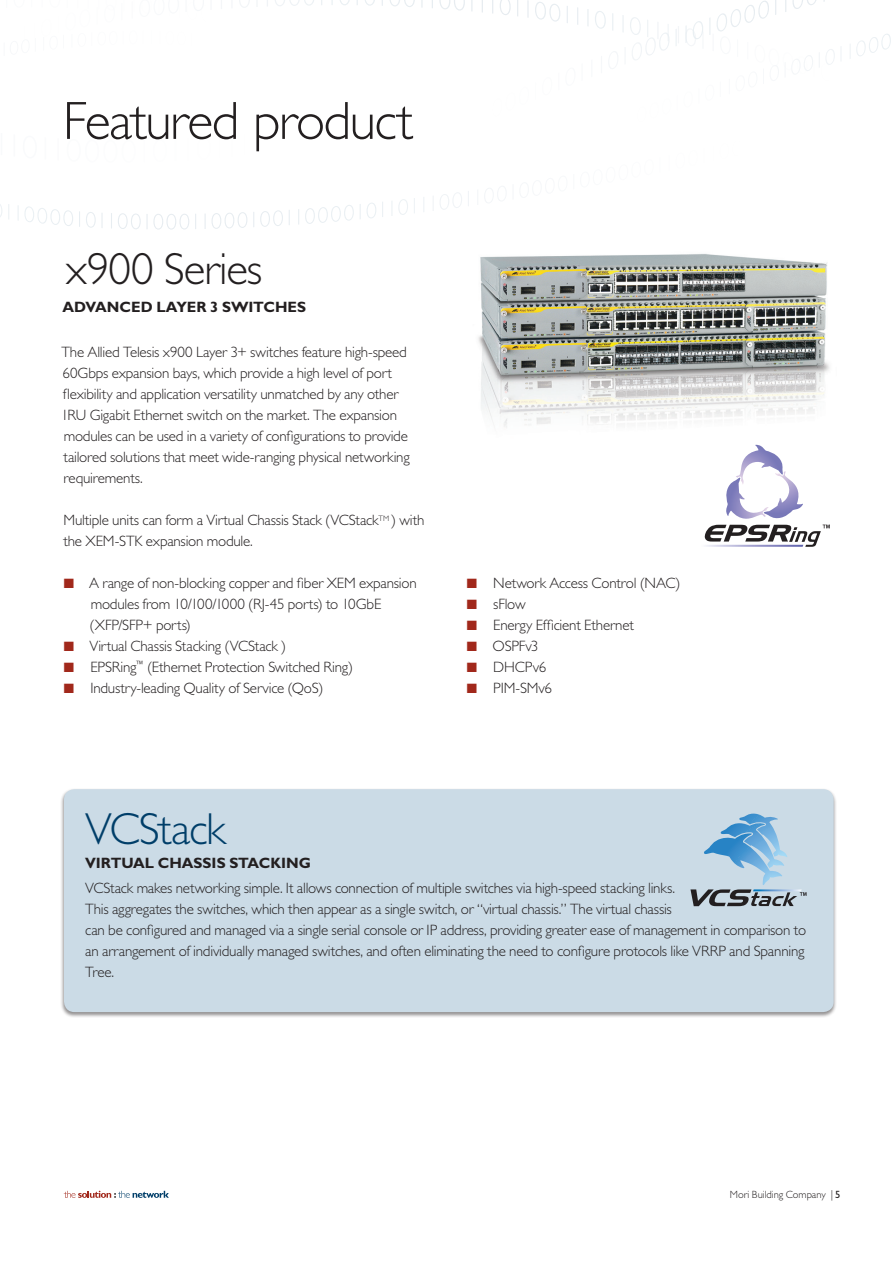
<style>
.page{position:relative;width:893px;height:1263px;background:#fff}
.page>*{position:absolute;margin:0;border:0;box-sizing:border-box;transform-origin:0 0}
.t1{font:300 54px "Gill Sans Std";letter-spacing:-.03em;color:#231f20}
.t2{font:300 45px "Gill Sans Std";letter-spacing:-.025em;color:#231f20}
.t3{font:300 45px "Gill Sans Std";letter-spacing:-.03em;color:#003e69}
.t4{font:300 15px/21px "Gill Sans Std";letter-spacing:-.015em;color:#231f20}
.t5{font:700 15px "Gill Sans Std";letter-spacing:-.005em;color:#231f20}
.t6{font:300 10.5px "Gill Sans Std";letter-spacing:-.005em;color:#231f20}
.s1{color:#a1281b}
.s2{font-weight:400}
</style>
<div class="page">
<svg style="left:64px;top:1191px;width:105px;height:7px"></svg>
<svg style="left:239px;top:0;width:176px;height:8px"></svg>
<svg style="left:717px;top:0;width:174px;height:74px"></svg>
<img style="left:478px;top:254px;width:352px;height:191px">
<svg style="left:704px;top:445px;width:126px;height:102px"></svg>
<div style="left:61px;top:788px;width:776px;height:230px;background:#231f20;opacity:.5"></div>
<div style="left:64px;top:789px;width:770px;height:223px;background:#cbdbe6;border-radius:11px"></div>
<svg style="left:690px;top:814px;width:116px;height:92px"></svg>
<h1 class="t1" style="left:63px;top:90px;width:352px">Featured product</h1>
<h2 class="t2" style="left:65px;top:243px;width:199px">x900 Series</h2>
<p class="t5" style="left:62px;top:298px;width:245px">ADVANCED LAYER 3 SWITCHES</p>
<p class="t4" style="left:61px;top:342px;width:350px">The Allied Telesis x900 Layer 3+ switches feature high-speed 60Gbps expansion bays, which provide a high level of port flexibility and application versatility unmatched by any other 1RU Gigabit Ethernet switch on the market. The expansion modules can be used in a variety of configurations to provide tailored solutions that meet wide-ranging physical networking requirements.</p>
<p class="t4" style="left:63px;top:510px;width:363px">Multiple units can form a Virtual Chassis Stack (VCStack<sup>TM</sup> ) with the XEM-STK expansion module.</p>
<p class="t4" style="left:90px;top:573px;width:329px;text-indent:-26px"><span class="s1">■</span> A range of non-blocking copper and fiber XEM expansion modules from 10/100/1000 (RJ-45 ports) to 10GbE (XFP/SFP+ ports)</p>
<p class="t4" style="left:64px;top:636px;width:224px"><span class="s1">■</span> Virtual Chassis Stacking (VCStack )</p>
<p class="t4" style="left:64px;top:657px;width:291px"><span class="s1">■</span> EPSRing<sup>™</sup> (Ethernet Protection Switched Ring)</p>
<p class="t4" style="left:64px;top:678px;width:261px"><span class="s1">■</span> Industry-leading Quality of Service (QoS)</p>
<p class="t4" style="left:467px;top:573px;width:215px"><span class="s1">■</span> Network Access Control (NAC)</p>
<p class="t4" style="left:467px;top:594px;width:60px"><span class="s1">■</span> sFlow</p>
<p class="t4" style="left:467px;top:615px;width:169px"><span class="s1">■</span> Energy Efficient Ethernet</p>
<p class="t4" style="left:467px;top:636px;width:73px"><span class="s1">■</span> OSPFv3</p>
<p class="t4" style="left:467px;top:657px;width:81px"><span class="s1">■</span> DHCPv6</p>
<p class="t4" style="left:467px;top:678px;width:87px"><span class="s1">■</span> PIM-SMv6</p>
<h2 class="t3" style="left:85px;top:804px;width:142px">VCStack</h2>
<p class="t5" style="left:85px;top:854px;width:227px">VIRTUAL CHASSIS STACKING</p>
<p class="t4" style="left:85px;top:877px;width:722px">VCStack makes networking simple. It allows connection of multiple switches via high-speed stacking links.<br>This aggregates the switches, which then appear as a single switch, or “virtual chassis.” The virtual chassis<br>can be configured and managed via a single serial console or IP address, providing greater ease of management in comparison to an arrangement of individually managed switches, and often eliminating the need to configure protocols like VRRP and Spanning Tree.</p>
<p class="t6" style="left:730px;top:1188px;width:112px">Mori Building Company | <span class="s2">5</span></p>
</div>
